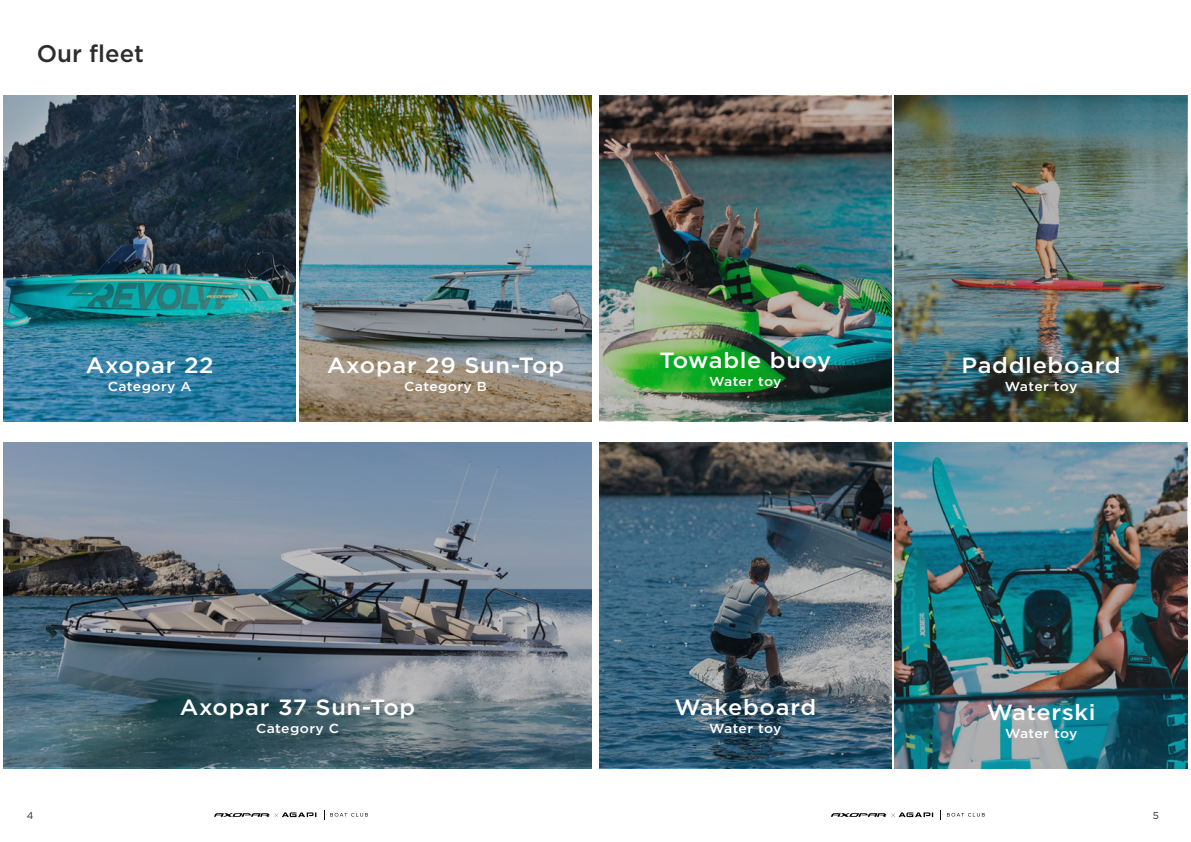
<style>
.page{position:relative;width:1191px;height:842px;background:#fff}
.page>*{position:absolute;margin:0;border:0;box-sizing:border-box;transform-origin:0 0}
.t1{font:500 24px "Gotham";color:#2d2d2d}
.t2{font:500 22px "Gotham";letter-spacing:.03em;color:#fff;scale:1.07 1}
.t3{font:500 13px "Gotham";letter-spacing:.025em;color:#fff;scale:1.07 1}
.t4{font:10px "Gotham";color:#2d2d2d}
</style>
<div class="page">
<svg style="left:214px;top:812px;width:102px;height:5px"></svg>
<svg style="left:324px;top:810px;width:44px;height:9px"></svg>
<svg style="left:947px;top:813px;width:37px;height:4px"></svg>
<svg style="left:831px;top:812px;width:102px;height:5px"></svg>
<img style="left:299px;top:95px;width:292px;height:326px">
<img style="left:3px;top:95px;width:293px;height:326px">
<svg style="left:3px;top:442px;width:588px;height:325px;background:#667785"></svg>
<img style="left:895px;top:95px;width:292px;height:326px">
<img style="left:599px;top:96px;width:292px;height:325px">
<img style="left:895px;top:443px;width:292px;height:326px">
<svg style="left:599px;top:443px;width:292px;height:325px;background:#465e6d"></svg>
<p class="t1" style="left:37px;top:43px;width:109px">Our fleet</p>
<p class="t2" style="left:86px;top:355px;width:121px">Axopar 22</p>
<p class="t3" style="left:108px;top:380px;width:80px">Category A</p>
<p class="t2" style="left:327px;top:355px;width:223px">Axopar 29 Sun-Top</p>
<p class="t3" style="left:404px;top:380px;width:79px">Category B</p>
<p class="t2" style="left:659px;top:350px;width:162px">Towable buoy</p>
<p class="t3" style="left:709px;top:376px;width:69px">Water toy</p>
<p class="t2" style="left:961px;top:355px;width:150px">Paddleboard</p>
<p class="t3" style="left:1005px;top:381px;width:69px">Water toy</p>
<p class="t2" style="left:180px;top:697px;width:222px">Axopar 37 Sun-Top</p>
<p class="t3" style="left:256px;top:722px;width:79px">Category C</p>
<p class="t2" style="left:674px;top:697px;width:134px">Wakeboard</p>
<p class="t3" style="left:709px;top:723px;width:69px">Water toy</p>
<p class="t2" style="left:986px;top:703px;width:103px">Waterski</p>
<p class="t3" style="left:1005px;top:728px;width:69px">Water toy</p>
<p class="t4" style="left:27px;top:811px;width:8px">4</p>
<p class="t4" style="left:1153px;top:811px;width:8px">5</p>
</div>
